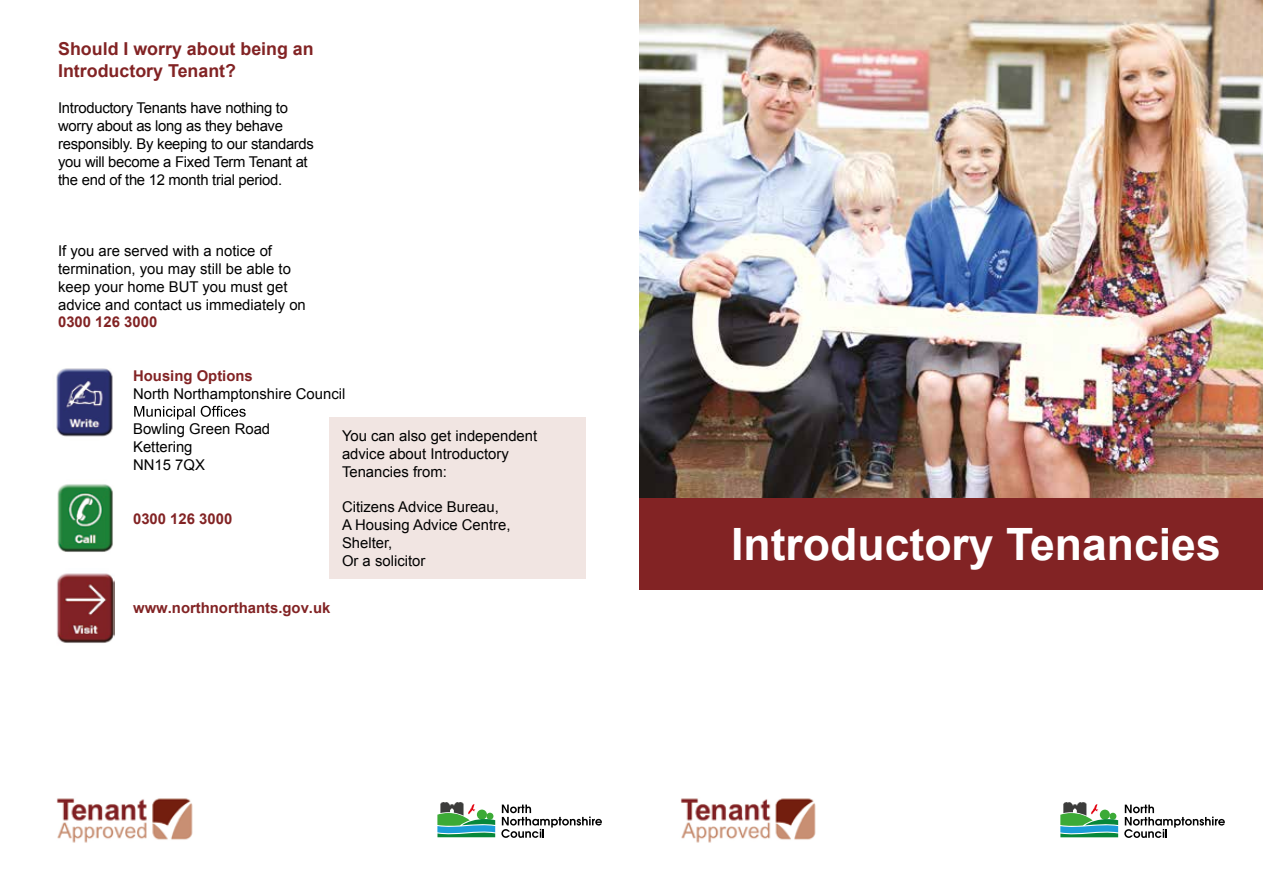
<style>
.page{position:relative;width:1263px;height:893px;background:#fff}
.page>*{position:absolute;margin:0;border:0;box-sizing:border-box;transform-origin:0 0}
.t1{font:700 44.55px "Arial";color:#fff}
.t2{font:700 17.85px/21.5px "Arial";color:#822324}
.t3{font:14.85px/17.9px "Arial";color:#000}
.t4{font:14.85px/17.9px "Arial";letter-spacing:-.02em;color:#000}
.t5{font:700 14.85px "Arial";color:#822324}
</style>
<div class="page">
<img style="left:639px;top:0;width:624px;height:498px">
<img style="left:680px;top:798px;width:136px;height:45px">
<img style="left:57px;top:798px;width:136px;height:45px">
<div style="left:639px;top:498px;width:624px;height:92px;background:#822324"></div>
<img style="left:57px;top:573px;width:57px;height:70px">
<img style="left:56px;top:368px;width:57px;height:69px">
<img style="left:57px;top:484px;width:56px;height:68px">
<svg style="left:134px;top:406px;width:112px;height:14px"></svg>
<div style="left:329px;top:417px;width:257px;height:161px;background:#f1e5e2"></div>
<svg style="left:437px;top:802px;width:58px;height:35px"></svg>
<svg style="left:501px;top:804px;width:101px;height:34px"></svg>
<svg style="left:1060px;top:802px;width:58px;height:35px"></svg>
<svg style="left:1124px;top:805px;width:101px;height:33px"></svg>
<p class="t2" style="left:58px;top:39px;width:257px">Should I worry about being an<br>Introductory Tenant?</p>
<p class="t4" style="left:58px;top:99px;width:257px">Introductory Tenants have nothing to worry about as long as they behave responsibly. By keeping to our standards you will become a Fixed Term Tenant at the end of the 12 month trial period.</p>
<p class="t3" style="left:58px;top:242px;width:249px">If you are served with a notice of termination, you may still be able to keep your home BUT you must get advice and contact us immediately on</p>
<p class="t5" style="left:58px;top:312px;width:101px">0300 126 3000</p>
<p class="t5" style="left:133px;top:366px;width:121px">Housing Options</p>
<p class="t3" style="left:133px;top:385px;width:214px">North Northamptonshire Council</p>
<p class="t3" style="left:133px;top:420px;width:139px">Bowling Green Road<br>Kettering<br>NN15 7QX</p>
<p class="t3" style="left:342px;top:427px;width:197px">You can also get independent advice about Introductory<br>Tenancies from:</p>
<p class="t3" style="left:342px;top:498px;width:170px">Citizens Advice Bureau,<br>A Housing Advice Centre,<br>Shelter,<br>Or a solicitor</p>
<p class="t5" style="left:133px;top:509px;width:101px">0300 126 3000</p>
<p class="t5" style="left:133px;top:598px;width:199px">www.northnorthants.gov.uk</p>
<h1 class="t1" style="left:731px;top:515px;width:491px">Introductory Tenancies</h1>
</div>
